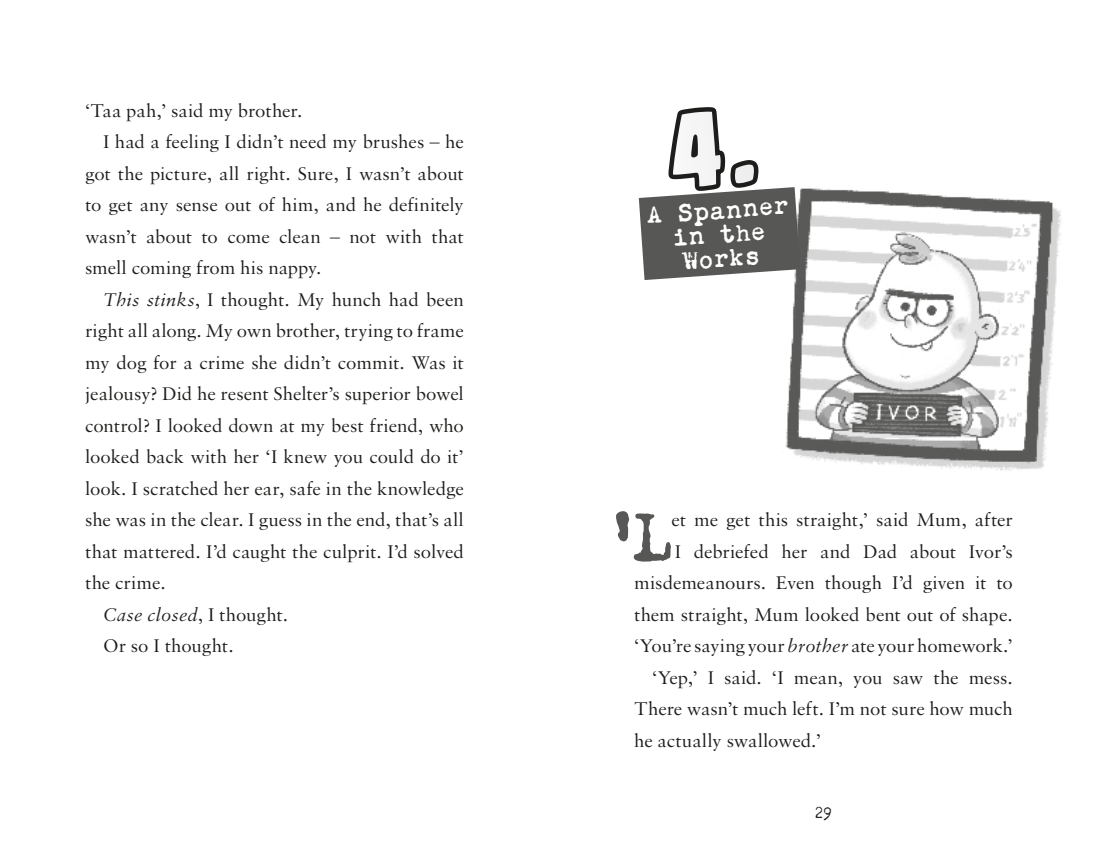
<style>
.page{position:relative;width:1098px;height:842px;background:#fff}
.page>*{position:absolute;margin:0;border:0;box-sizing:border-box;transform-origin:0 0}
.t1{font:500 60px "Chandler 42";color:#575756}
.t2{font:500 22.5px/24px "Chandler 42";color:#fff;text-align:center}
.t3{font:19.5px "Sabon MT Pro";letter-spacing:-.005em;color:#1d1d1b}
.t4{font:italic 19.5px "Sabon MT Pro";letter-spacing:.005em;color:#1d1d1b}
.t5{font:15px "Chandler 42";color:#1d1d1b}
.s1{font-style:italic}
.s2{font-style:normal}
.s3{font-size:61.2px}
</style>
<div class="page">
<img style="left:786px;top:188px;width:276px;height:283px">
<svg style="left:638px;top:187px;width:162px;height:93px;background:#6f6f6e"></svg>
<p class="t3" style="left:85px;top:97px;width:219px">‘Taa pah,’ said my brother.</p>
<p class="t3" style="left:103px;top:128px;width:362px">I had a feeling I didn’t need my brushes – he</p>
<p class="t3" style="left:85px;top:160px;width:380px">got the picture, all right. Sure, I wasn’t about</p>
<p class="t3" style="left:85px;top:191px;width:380px">to get any sense out of him, and he definitely</p>
<p class="t3" style="left:85px;top:223px;width:380px">wasn’t about to come clean – not with that</p>
<p class="t3" style="left:85px;top:254px;width:238px">smell coming from his nappy.</p>
<p class="t3" style="left:103px;top:286px;width:362px"><span class="s1">This stinks</span>, I thought. My hunch had been</p>
<p class="t3" style="left:85px;top:317px;width:380px">right all along. My own brother, trying to frame</p>
<p class="t3" style="left:85px;top:349px;width:380px">my dog for a crime she didn’t commit. Was it</p>
<p class="t3" style="left:85px;top:380px;width:380px">jealousy? Did he resent Shelter’s superior bowel</p>
<p class="t3" style="left:85px;top:412px;width:380px">control? I looked down at my best friend, who</p>
<p class="t3" style="left:85px;top:443px;width:380px">looked back with her ‘I knew you could do it’</p>
<p class="t3" style="left:85px;top:475px;width:380px">look. I scratched her ear, safe in the knowledge</p>
<p class="t3" style="left:85px;top:506px;width:380px">she was in the clear. I guess in the end, that’s all</p>
<p class="t3" style="left:85px;top:538px;width:380px">that mattered. I’d caught the culprit. I’d solved</p>
<p class="t3" style="left:85px;top:569px;width:82px">the crime.</p>
<p class="t4" style="left:103px;top:601px;width:186px">Case closed<span class="s2">, I thought.</span></p>
<p class="t3" style="left:103px;top:632px;width:132px">Or so I thought.</p>
<p class="t2" style="left:646px;top:203px;width:143px;rotate:-4deg">A Spanner in the<br>Works</p>
<h1 class="t1" style="left:604px;top:502px;width:68px">'<span class="s3">L</span></h1>
<p class="t3" style="left:671px;top:507px;width:343px">et me get this straight,’ said Mum, after</p>
<p class="t3" style="left:674px;top:538px;width:339px">I debriefed her and Dad about Ivor’s</p>
<p class="t3" style="left:634px;top:569px;width:380px">misdemeanours. Even though I’d given it to</p>
<p class="t3" style="left:634px;top:601px;width:380px">them straight, Mum looked bent out of shape.</p>
<p class="t3" style="left:634px;top:632px;width:380px">‘You’re saying your <span class="s1">brother</span> ate your homework.’</p>
<p class="t3" style="left:652px;top:664px;width:362px">‘Yep,’ I said. ‘I mean, you saw the mess.</p>
<p class="t3" style="left:634px;top:695px;width:380px">There wasn’t much left. I’m not sure how much</p>
<p class="t3" style="left:634px;top:727px;width:188px">he actually swallowed.’</p>
<p class="t5" style="left:814px;top:804px;width:19px">29</p>
</div>
